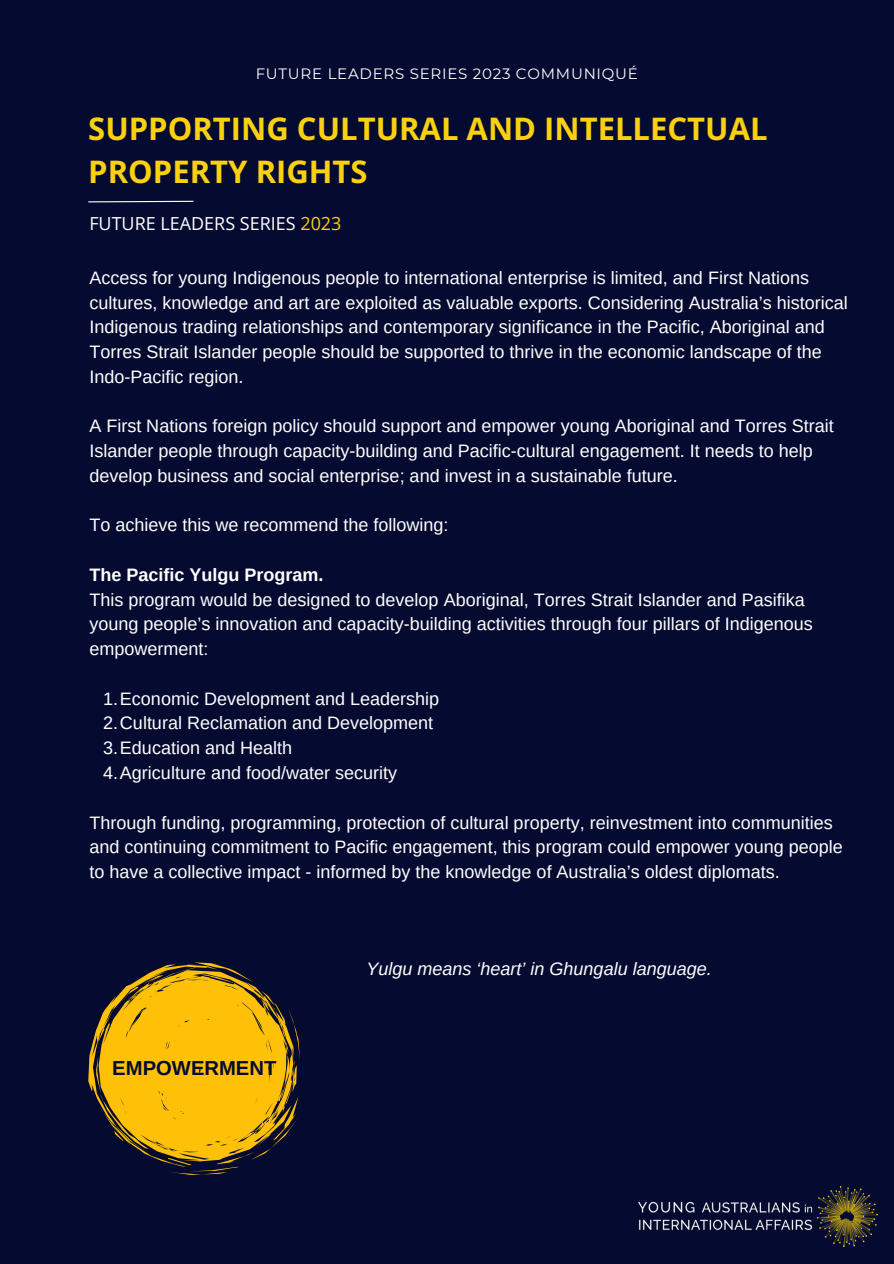
<style>
.page{position:relative;width:894px;height:1264px;background:#fff}
.page>*{position:absolute;margin:0;border:0;box-sizing:border-box;transform-origin:0 0}
.t1{font:700 31.05px/43.2px "Open Sans";color:#fad110}
.t2{font:700 20.25px "Arimo";color:#050a30}
.t3{font:18px/24.8px "Arimo";color:#fff}
.t4{font:italic 18px "Arimo";color:#fff}
.t5{font:18px "Open Sans";color:#fff}
.t6{font:15px "Montserrat";letter-spacing:.05em;color:#fff}
.s1{color:#fad110}
.s2{font-weight:700}
</style>
<div class="page">
<div style="left:0;top:0;width:893px;height:1263px;background:#050a30"></div>
<svg style="left:88px;top:200px;width:106px;height:3px"></svg>
<img style="left:638px;top:1186px;width:238px;height:60px">
<svg style="left:88px;top:962px;width:212px;height:212px"></svg>
<h3 class="t6" style="left:255px;top:65px;width:383px">FUTURE LEADERS SERIES 2023 COMMUNIQUÉ</h3>
<p class="t1" style="left:88px;top:106px;width:680px">SUPPORTING CULTURAL AND INTELLECTUAL<br>PROPERTY RIGHTS</p>
<h1 class="t5" style="left:89px;top:211px;width:253px">FUTURE LEADERS SERIES <span class="s1">2023</span></h1>
<h4 class="t3" style="left:89px;top:265px;width:759px">Access for young Indigenous people to international enterprise is limited, and First Nations cultures, knowledge and art are exploited as valuable exports. Considering Australia’s historical Indigenous trading relationships and contemporary significance in the Pacific, Aboriginal and Torres Strait Islander people should be supported to thrive in the economic landscape of the Indo-Pacific region.</h4>
<h4 class="t3" style="left:89px;top:414px;width:745px">A First Nations foreign policy should support and empower young Aboriginal and Torres Strait<br>Islander people through capacity-building and Pacific-cultural engagement. It needs to help develop business and social enterprise; and invest in a sustainable future.</h4>
<p class="t3" style="left:89px;top:513px;width:360px">To achieve this we recommend the following:</p>
<p class="t3" style="left:89px;top:562px;width:725px"><span class="s2">The Pacific Yulgu Program.<br></span>This program would be designed to develop Aboriginal, Torres Strait Islander and Pasifika young people’s innovation and capacity-building activities through four pillars of Indigenous empowerment:</p>
<p class="t3" style="left:103px;top:686px;width:337px">1.Economic Development and Leadership</p>
<p class="t3" style="left:103px;top:711px;width:331px">2.Cultural Reclamation and Development</p>
<h4 class="t3" style="left:103px;top:735px;width:190px">3.Education and Health</h4>
<p class="t3" style="left:103px;top:760px;width:295px">4.Agriculture and food/water security</p>
<h2 class="t3" style="left:89px;top:810px;width:754px">Through funding, programming, protection of cultural property, reinvestment into communities and continuing commitment to Pacific engagement, this program could empower young people to have a collective impact - informed by the knowledge of Australia’s oldest diplomats.</h2>
<h4 class="t2" style="left:112px;top:1056px;width:166px">EMPOWERMENT</h4>
<h4 class="t4" style="left:366px;top:958px;width:347px">Yulgu means ‘heart’ in Ghungalu language.</h4>
</div>
